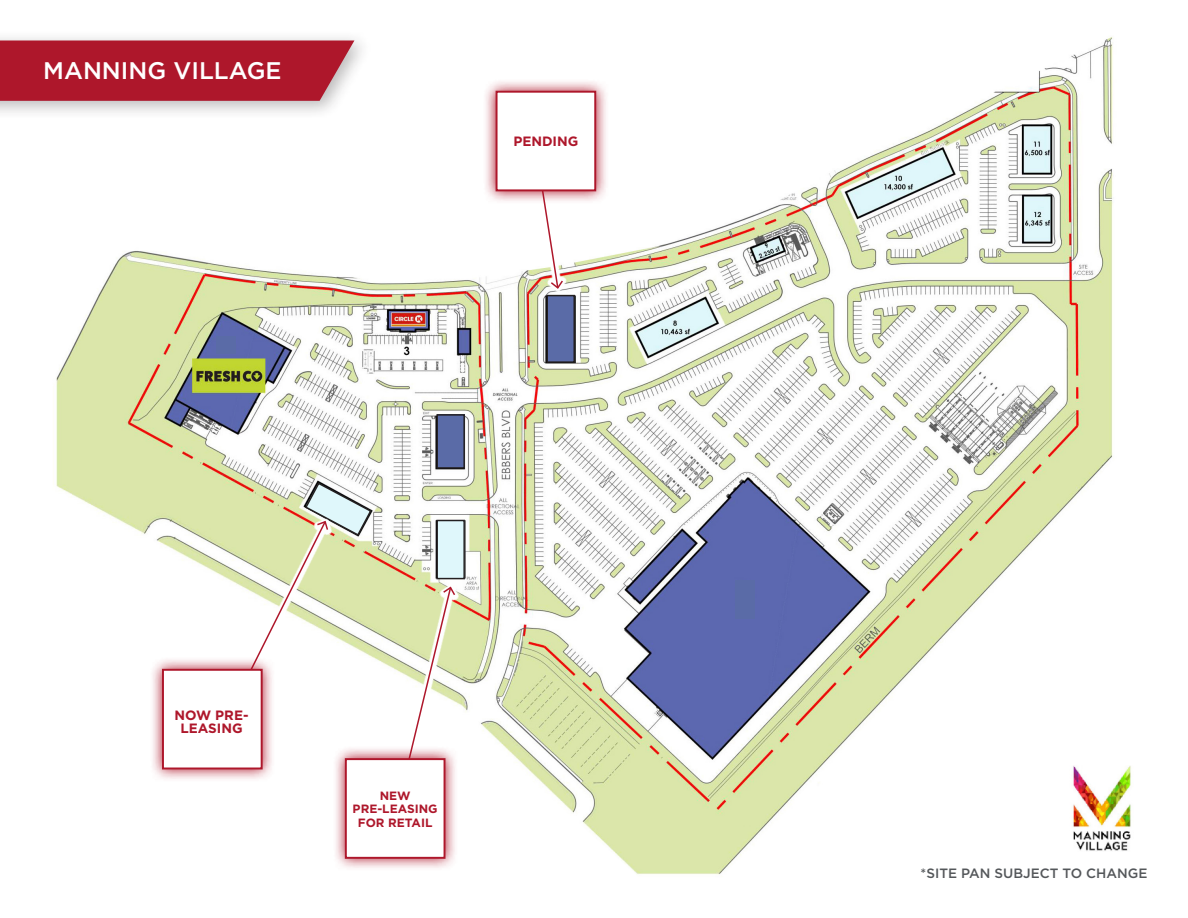
<style>
.page{position:relative;width:1188px;height:918px;background:#fff}
.page>*{position:absolute;margin:0;border:0;box-sizing:border-box;transform-origin:0 0}
.Body_Text{font:500 24px "Gotham";color:#fff}
.Body_Text-2{font:500 13.5px "Gotham";color:#54575a}
.Body_Text-3{font:700 13.5px/13.5px "Gotham";color:#ae172b;text-align:center}
.Body_Text-4{font:700 12px/13.5px "Gotham";color:#ae172b;text-align:center}
</style>
<div class="page">
<img style="left:56px;top:37px;width:1057px;height:838px">
<div style="left:0;top:30px;width:372px;height:91px;background:#231f20;opacity:.31"></div>
<svg style="left:0;top:40px;width:354px;height:61px;background:#b12235"></svg>
<div style="left:216px;top:336px;width:19px;height:17px;background:#5a6ba7"></div>
<div style="left:736px;top:580px;width:19px;height:39px;background:#5a6ba7"></div>
<div style="left:437px;top:415px;width:27px;height:53px;background:#5a6ba7"></div>
<div style="left:436px;top:414px;width:29px;height:55px;border:2px solid #231f20"></div>
<div style="left:547px;top:296px;width:27px;height:66px;background:#5a6ba7"></div>
<div style="left:546px;top:295px;width:29px;height:68px;border:2px solid #231f20"></div>
<svg style="left:494px;top:204px;width:111px;height:90px"></svg>
<svg style="left:483px;top:78px;width:126px;height:126px"></svg>
<div style="left:496px;top:91px;width:100px;height:100px;background:#fff;border:2px solid #ae172b"></div>
<svg style="left:150px;top:656px;width:125px;height:126px"></svg>
<div style="left:162px;top:669px;width:101px;height:100px;background:#fff;border:2px solid #ae172b"></div>
<svg style="left:183px;top:481px;width:345px;height:296px"></svg>
<svg style="left:332px;top:746px;width:126px;height:126px"></svg>
<div style="left:345px;top:758px;width:101px;height:101px;background:#fff;border:2px solid #ae172b"></div>
<div style="left:1057px;top:764px;width:89px;height:89px;background:#fff"></div>
<img style="left:1073px;top:766px;width:58px;height:85px">
<p class="Body_Text" style="left:43px;top:55px;width:240px">MANNING VILLAGE</p>
<p class="Body_Text-3" style="left:513px;top:135px;width:67px">PENDING</p>
<p class="Body_Text-3" style="left:174px;top:708px;width:76px">NOW PRE-<br>LEASING</p>
<p class="Body_Text-4" style="left:353px;top:789px;width:87px">NEW<br>PRE-LEASING<br>FOR RETAIL</p>
<p class="Body_Text-2" style="left:921px;top:864px;width:228px">*SITE PAN SUBJECT TO CHANGE</p>
</div>
